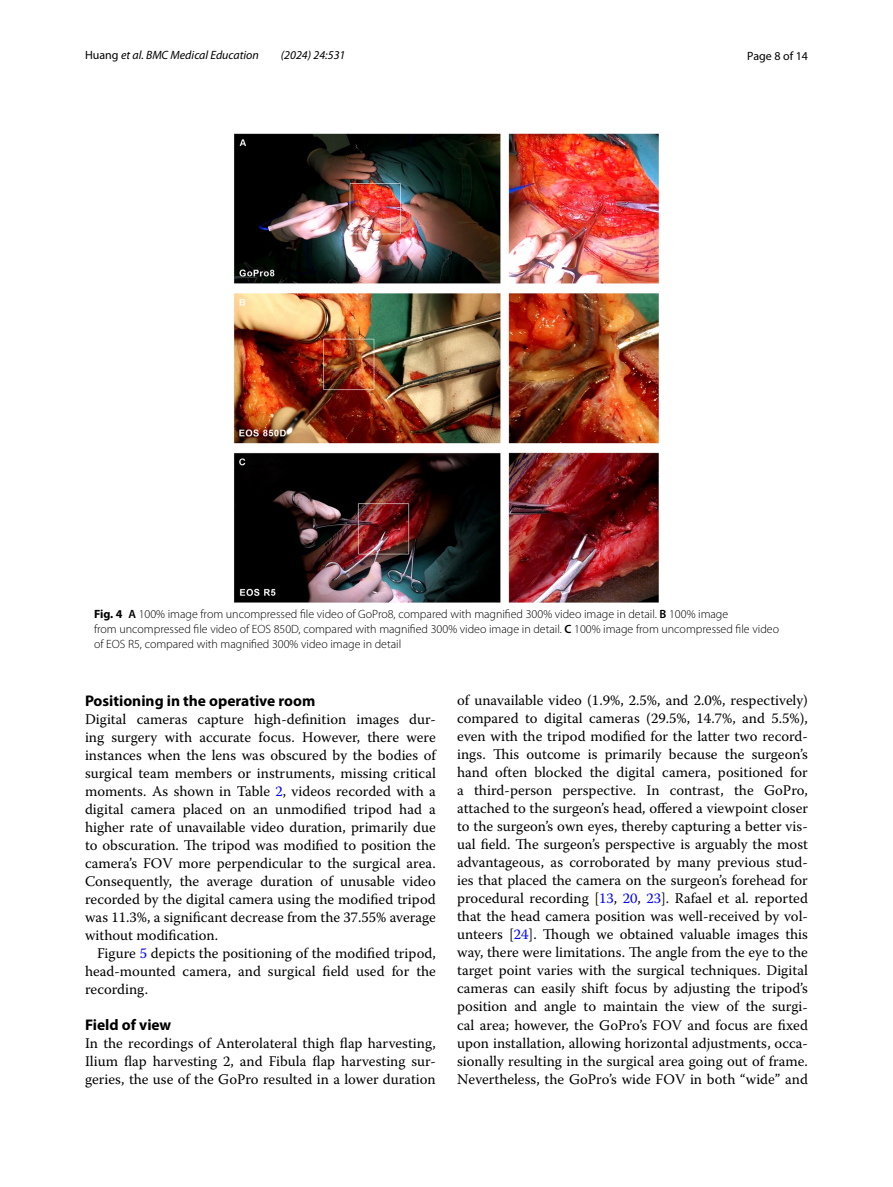
<style>
.page{position:relative;width:893px;height:1187px;background:#fff}
.page>*{position:absolute;margin:0;border:0;box-sizing:border-box;transform-origin:0 0}
.t1{font:700 15.45px "Myriad Pro";color:#000}
.t2{font:14.7px/18px "Warnock Pro";color:#000;text-align:justify}
.t3{font:300 12px/15px "Myriad Pro";color:#000}
.t4{font:italic 12px "Myriad Pro";color:#000}
.t5{font:12px "Myriad Pro";color:#000}
.s1{font-style:normal}
.s2{font-weight:700}
.s3{font-weight:600}
.s4{color:#00f}
</style>
<div class="page">
<img style="left:234px;top:133px;width:425px;height:469px">
<p class="t4" style="left:85px;top:48px;width:175px"><span class="s1">Huang</span> et al. BMC Medical Education</p>
<p class="t4" style="left:281px;top:48px;width:66px">(2024) 24:531</p>
<p class="t5" style="left:747px;top:48px;width:62px">Page 8 of 14</p>
<p class="t3" style="left:94px;top:606px;width:686px"><span class="s2">Fig. 4</span> <span class="s3">A</span> 100% image from uncompressed file video of GoPro8, compared with magnified 300% video image in detail. <span class="s3">B</span> 100% image<br>from uncompressed file video of EOS 850D, compared with magnified 300% video image in detail. <span class="s3">C</span> 100% image from uncompressed file video of EOS R5, compared with magnified 300% video image in detail</p>
<p class="t1" style="left:85px;top:690px;width:232px">Positioning in the operative room</p>
<p class="t2" style="left:85px;top:710px;width:352px">Digital cameras capture high-definition images dur&shy;ing surgery with accurate focus. However, there were instances when the lens was obscured by the bodies of surgical team members or instruments, missing critical moments. As shown in Table <span class="s4">2</span>, videos recorded with a digital camera placed on an unmodified tripod had a higher rate of unavailable video duration, primarily due to obscuration. The tripod was modified to position the camera’s FOV more perpendicular to the surgical area.<br>Consequently, the average duration of unusable video recorded by the digital camera using the modified tripod was 11.3%, a significant decrease from the 37.55% average without modification.</p>
<p class="t2" style="left:85px;top:943px;width:352px;text-indent:12px">Figure <span class="s4">5</span> depicts the positioning of the modified tripod, head-mounted camera, and surgical field used for the recording.</p>
<p class="t1" style="left:85px;top:1014px;width:88px">Field of view</p>
<p class="t2" style="left:85px;top:1034px;width:352px">In the recordings of Anterolateral thigh flap harvesting, Ilium flap harvesting 2, and Fibula flap harvesting sur&shy;geries, the use of the GoPro resulted in a lower duration</p>
<p class="t2" style="left:457px;top:691px;width:352px">of unavailable video (1.9%, 2.5%, and 2.0%, respectively) compared to digital cameras (29.5%, 14.7%, and 5.5%), even with the tripod modified for the latter two record&shy;ings. This outcome is primarily because the surgeon’s hand often blocked the digital camera, positioned for a third-person perspective. In contrast, the GoPro, attached to the surgeon’s head, offered a viewpoint closer to the surgeon’s own eyes, thereby capturing a better vis&shy;ual field. The surgeon’s perspective is arguably the most advantageous, as corroborated by many previous stud&shy;ies that placed the camera on the surgeon’s forehead for procedural recording [<span class="s4">13</span>, <span class="s4">20</span>, <span class="s4">23</span>]. Rafael et al. reported that the head camera position was well-received by vol&shy;unteers [<span class="s4">24</span>]. Though we obtained valuable images this way, there were limitations. The angle from the eye to the target point varies with the surgical techniques. Digital cameras can easily shift focus by adjusting the tripod’s position and angle to maintain the view of the surgi&shy;cal area; however, the GoPro’s FOV and focus are fixed upon installation, allowing horizontal adjustments, occa&shy;sionally resulting in the surgical area going out of frame.<br>Nevertheless, the GoPro’s wide FOV in both “wide” and</p>
</div>
